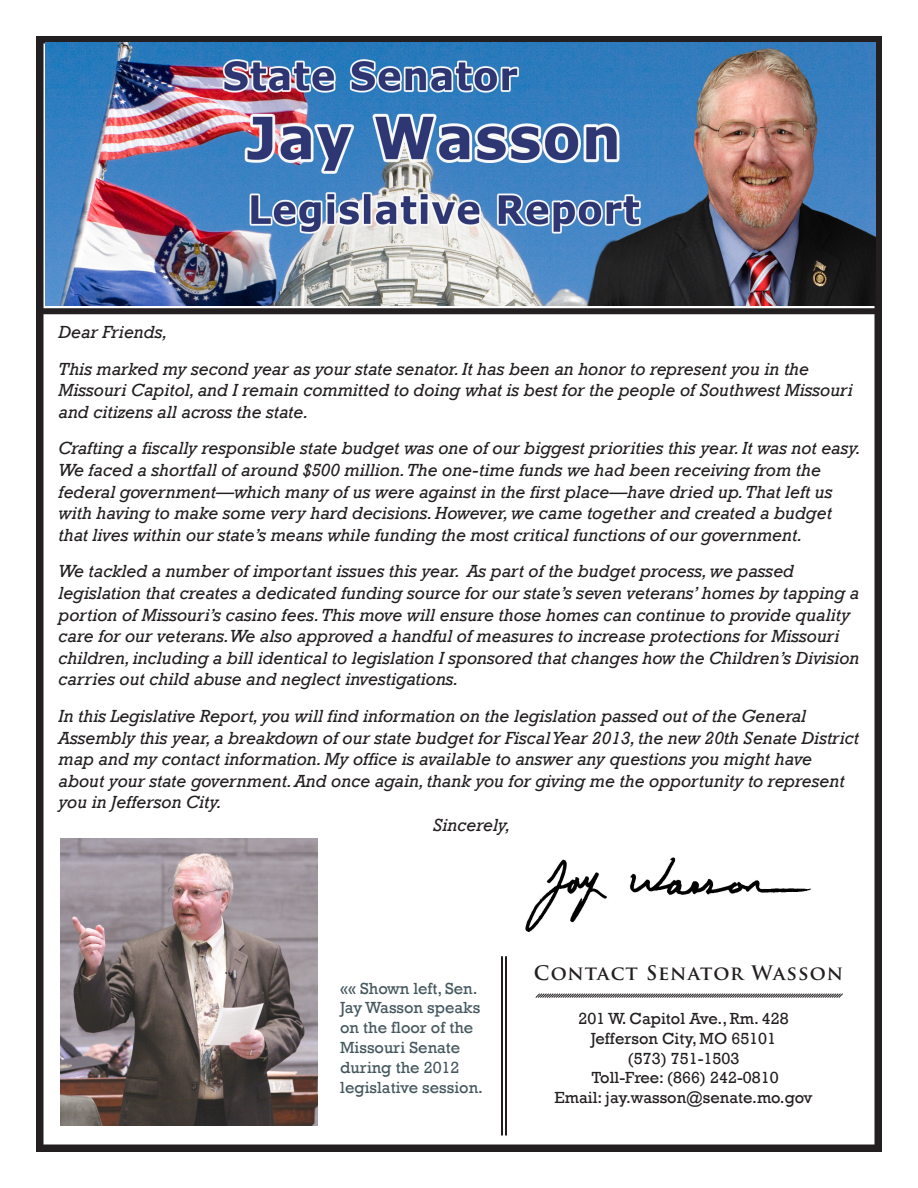
<style>
.page{position:relative;width:918px;height:1188px;background:#fff}
.page>*{position:absolute;margin:0;border:0;box-sizing:border-box;transform-origin:0 0}
.t1{font:700 19.5px "Trajan Pro";letter-spacing:.045em;color:#231f20}
.t2{font:italic 18px/21.6px "Rockwell";color:#231f20}
.t3{font:16.5px "Rockwell";color:#231f20}
.t4{font:16.5px/19.8px "Rockwell";color:#45575e}
</style>
<div class="page">
<div style="left:874px;top:36px;width:8px;height:1116px;background:#231f20"></div>
<svg style="left:44px;top:36px;width:832px;height:8px;background:#242b36"></svg>
<div style="left:36px;top:36px;width:8px;height:1116px;background:#231f20"></div>
<div style="left:42px;top:1144px;width:840px;height:8px;background:#231f20"></div>
<div style="left:36px;top:308px;width:839px;height:6px;background:#231f20"></div>
<img style="left:525px;top:857px;width:286px;height:75px">
<hr style="left:505px;top:956px;width:2px;height:180px;background:#231f20">
<hr style="left:501px;top:956px;width:2px;height:180px;background:#231f20">
<svg style="left:535px;top:993px;width:308px;height:5px;background:#939292"></svg>
<img style="left:45px;top:43px;width:830px;height:263px">
<img style="left:60px;top:839px;width:258px;height:287px">
<p class="t2" style="left:58px;top:321px;width:110px">Dear Friends,</p>
<p class="t2" style="left:58px;top:358px;width:796px">This marked my second year as your state senator. It has been an honor to represent you in the<br>Missouri Capitol, and I remain committed to doing what is best for the people of Southwest Missouri and citizens all across the state.</p>
<p class="t2" style="left:58px;top:438px;width:804px">Crafting a fiscally responsible state budget was one of our biggest priorities this year. It was not easy.<br>We faced a shortfall of around $500 million. The one-time funds we had been receiving from the federal government—which many of us were against in the first place—have dried up. That left us with having to make some very hard decisions. However, we came together and created a budget that lives within our state’s means while funding the most critical functions of our government.</p>
<p class="t2" style="left:58px;top:561px;width:802px">We tackled a number of important issues this year. As part of the budget process, we passed legislation that creates a dedicated funding source for our state’s seven veterans’ homes by tapping a portion of Missouri’s casino fees. This move will ensure those homes can continue to provide quality care for our veterans.We also approved a handful of measures to increase protections for Missouri children, including a bill identical to legislation I sponsored that changes how the Children’s Division carries out child abuse and neglect investigations.</p>
<p class="t2" style="left:58px;top:705px;width:802px">In this Legislative Report, you will find information on the legislation passed out of the General Assembly this year, a breakdown of our state budget for Fiscal Year 2013, the new 20th Senate District map and my contact information. My office is available to answer any questions you might have about your state government. And once again, thank you for giving me the opportunity to represent you in Jefferson City.</p>
<p class="t2" style="left:433px;top:815px;width:79px">Sincerely,</p>
<p class="t4" style="left:340px;top:978px;width:144px">«« Shown left, Sen.<br>Jay Wasson speaks on the floor of the<br>Missouri Senate during the 2012 legislative session.</p>
<p class="t1" style="left:534px;top:961px;width:311px">Contact Senator Wasson</p>
<p class="t3" style="left:578px;top:1009px;width:212px">201 W. Capitol Ave., Rm. 428</p>
<p class="t3" style="left:591px;top:1029px;width:187px">Jefferson City, MO 65101</p>
<p class="t3" style="left:628px;top:1048px;width:113px">(573) 751-1503</p>
<p class="t3" style="left:592px;top:1068px;width:188px">Toll-Free: (866) 242-0810</p>
<p class="t3" style="left:555px;top:1088px;width:259px">Email: jay.wasson@senate.mo.gov</p>
</div>
